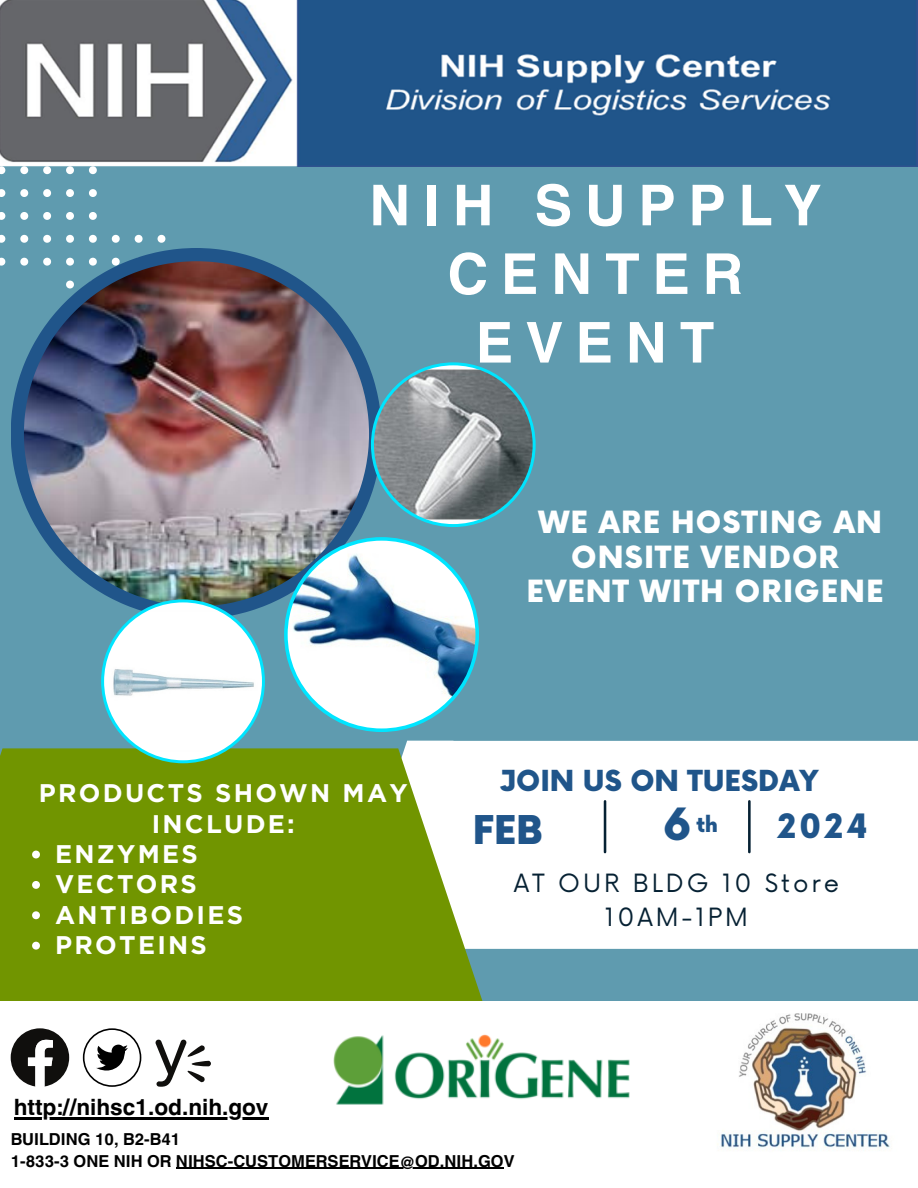
<style>
.page{position:relative;width:918px;height:1188px;background:#5f9baf}
.page>*{position:absolute;margin:0;border:0;box-sizing:border-box;transform-origin:0 0}
.t1{font:700 56.4px/68.7px "Helvetica World";letter-spacing:.225em;color:#fff;text-align:center}
.t2{font:900 43.35px "Now";color:#20558a}
.t3{font:900 38.55px "Now";color:#20558a}
.t4{font:900 32.7px "Now";color:#20558a}
.t5{font:900 29.85px/34.8px "Now";letter-spacing:.035em;color:#fff;text-align:center}
.t6{font:900 28.2px "Now";color:#20558a}
.t7{font:700 25.5px/30.3px "Gotham";letter-spacing:.09em;color:#fff;text-align:center}
.t8{font:24.45px/33.2px "Now";letter-spacing:.12em;color:#062133;text-align:center}
.t9{font:700 22.5px "Helvetica World";color:#000}
.t10{font:900 20.55px "Now";color:#20558a}
.t11{font:700 16.5px "Helvetica World";color:#000}
</style>
<div class="page">
<div style="left:404px;top:741px;width:514px;height:208px;background:#fff"></div>
<hr style="left:604px;top:801px;width:2px;height:51px;background:#062133">
<hr style="left:748px;top:801px;width:3px;height:51px;background:#062133">
<svg style="left:0;top:748px;width:496px;height:254px;background:#80a01d"></svg>
<svg style="left:0;top:166px;width:5px;height:8px"></svg>
<svg style="left:20px;top:166px;width:8px;height:8px"></svg>
<svg style="left:43px;top:166px;width:8px;height:8px"></svg>
<svg style="left:66px;top:166px;width:8px;height:8px"></svg>
<svg style="left:89px;top:166px;width:8px;height:8px"></svg>
<svg style="left:0;top:189px;width:5px;height:8px"></svg>
<svg style="left:20px;top:189px;width:8px;height:8px"></svg>
<svg style="left:43px;top:189px;width:8px;height:8px"></svg>
<svg style="left:66px;top:189px;width:8px;height:8px"></svg>
<svg style="left:89px;top:189px;width:8px;height:8px"></svg>
<svg style="left:0;top:212px;width:5px;height:8px"></svg>
<svg style="left:20px;top:212px;width:8px;height:8px"></svg>
<svg style="left:43px;top:212px;width:8px;height:8px"></svg>
<svg style="left:66px;top:212px;width:8px;height:8px"></svg>
<svg style="left:89px;top:212px;width:8px;height:8px"></svg>
<svg style="left:0;top:235px;width:5px;height:8px"></svg>
<svg style="left:20px;top:235px;width:8px;height:8px"></svg>
<svg style="left:43px;top:235px;width:8px;height:8px"></svg>
<svg style="left:66px;top:235px;width:8px;height:8px"></svg>
<svg style="left:89px;top:235px;width:8px;height:8px"></svg>
<svg style="left:112px;top:235px;width:8px;height:8px"></svg>
<svg style="left:135px;top:235px;width:8px;height:8px"></svg>
<svg style="left:158px;top:235px;width:7px;height:8px"></svg>
<svg style="left:0;top:258px;width:5px;height:8px"></svg>
<img style="left:0;top:0;width:918px;height:166px">
<svg style="left:11px;top:248px;width:360px;height:254px"></svg>
<svg style="left:371px;top:362px;width:165px;height:165px"></svg>
<img style="left:24px;top:261px;width:345px;height:345px">
<svg style="left:101px;top:599px;width:164px;height:164px;background:#c7e1df"></svg>
<svg style="left:284px;top:537px;width:169px;height:195px;background:#a4c4d4"></svg>
<div style="left:0;top:1002px;width:918px;height:186px;background:#fff"></div>
<img style="left:717px;top:1014px;width:173px;height:136px">
<svg style="left:83px;top:1028px;width:58px;height:59px"></svg>
<svg style="left:11px;top:1028px;width:58px;height:59px"></svg>
<svg style="left:155px;top:1039px;width:56px;height:48px"></svg>
<svg style="left:453px;top:447px;width:465px;height:294px"></svg>
<img style="left:334px;top:1034px;width:296px;height:71px">
<hr style="left:14px;top:1118px;width:255px;height:2px;background:#000">
<svg style="left:32px;top:851px;width:8px;height:7px"></svg>
<svg style="left:32px;top:881px;width:8px;height:8px"></svg>
<svg style="left:32px;top:911px;width:8px;height:8px"></svg>
<svg style="left:32px;top:942px;width:8px;height:8px"></svg>
<hr style="left:176px;top:1168px;width:328px;height:1px;background:#000">
<h4 class="t1" style="left:369px;top:165px;width:453px">NIH SUPPLY<br>CENTER<br>EVENT</h4>
<h5 class="t7" style="left:39px;top:778px;width:370px">PRODUCTS SHOWN MAY<br>INCLUDE:</h5>
<h5 class="t7" style="left:55px;top:839px;width:144px">ENZYMES</h5>
<h5 class="t7" style="left:55px;top:869px;width:143px">VECTORS</h5>
<p class="t7" style="left:55px;top:899px;width:189px">ANTIBODIES</p>
<p class="t7" style="left:55px;top:930px;width:153px">PROTEINS</p>
<h5 class="t9" style="left:14px;top:1089px;width:256px">http://nihsc1.od.nih.gov</h5>
<h3 class="t5" style="left:527px;top:506px;width:359px">WE ARE HOSTING AN<br>ONSITE VENDOR<br>EVENT WITH ORIGENE</h3>
<p class="t6" style="left:499px;top:765px;width:321px">JOIN US ON TUESDAY</p>
<p class="t3" style="left:473px;top:809px;width:72px">FEB</p>
<p class="t2" style="left:663px;top:800px;width:30px">6</p>
<h1 class="t10" style="left:696px;top:814px;width:23px">th</h1>
<p class="t4" style="left:778px;top:808px;width:91px">2024</p>
<p class="t8" style="left:514px;top:868px;width:327px">AT OUR BLDG 10 Store<br>10AM-1PM</p>
<p class="t11" style="left:11px;top:1126px;width:171px">BUILDING 10, B2-B41</p>
<p class="t11" style="left:11px;top:1147px;width:505px">1-833-3 ONE NIH OR NIHSC-CUSTOMERSERVICE@OD.NIH.GOV</p>
</div>
